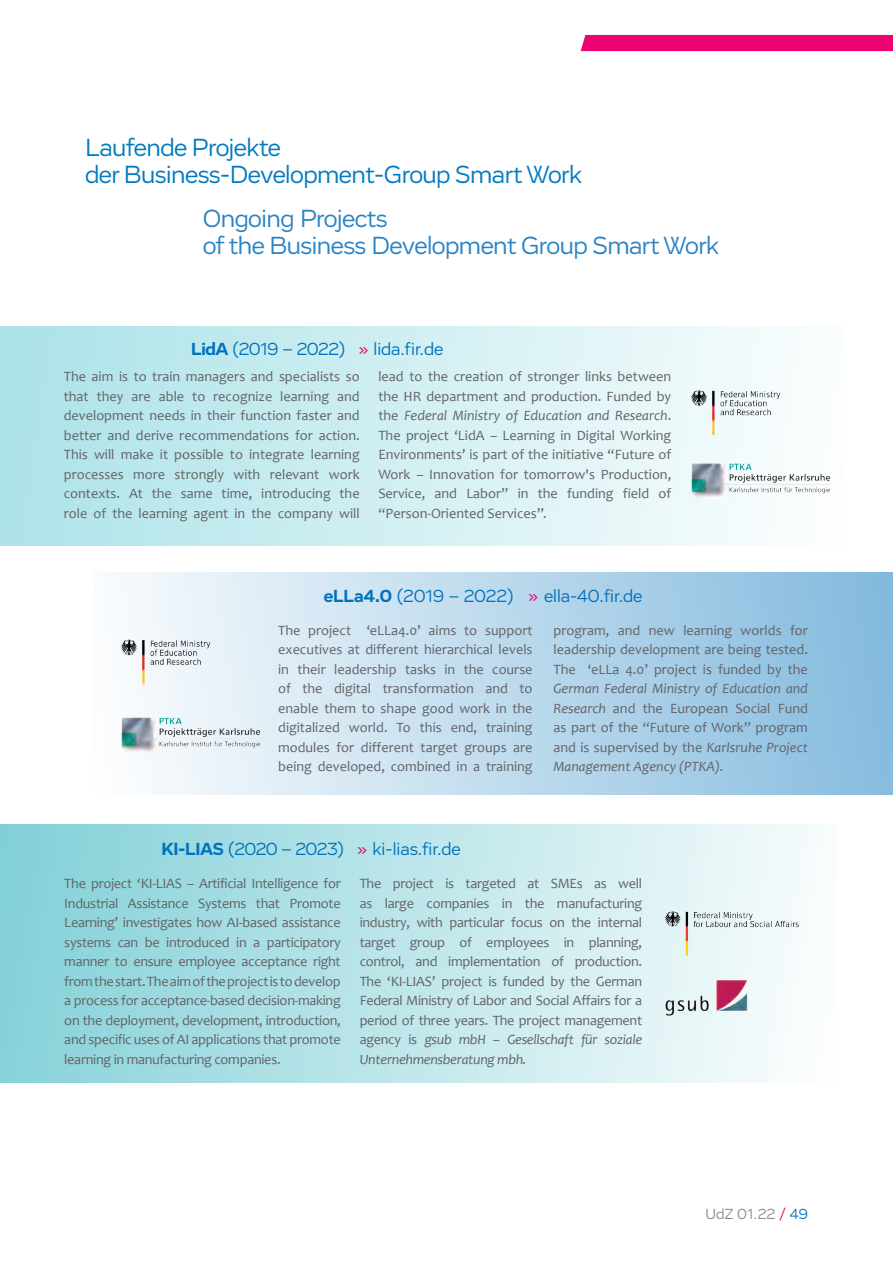
<style>
.page{position:relative;width:893px;height:1263px;background:#fff}
.page>*{position:absolute;margin:0;border:0;box-sizing:border-box;transform-origin:0 0}
.t1{font:25.5px/27px "Vito";letter-spacing:-.02em;color:#007ac0}
.t2{font:25.5px/27px "Vito";letter-spacing:-.02em;color:#2783c5}
.t3{font:18px "Vito";color:#0072bc}
.t4{font:15px "Vito";letter-spacing:-.005em;color:#8a8c8f}
.t5{font:14.25px/19.5px "Candara";color:#636366;text-align:justify}
.t6{font:italic 14.25px/19.5px "Candara";color:#636366;text-align:justify}
.s1{font-weight:700}
.s2{color:#ed0372}
.s3{font-style:italic}
.s4{font-style:normal}
.s5{color:#0072bc}
</style>
<div class="page">
<div style="left:581px;top:35px;width:312px;height:16px;background:#ed0372"></div>
<div style="left:94px;top:572px;width:799px;height:222px;background:linear-gradient(to right,#fbfdfe,#84bade)"></div>
<div style="left:0;top:825px;width:836px;height:258px;background:linear-gradient(to right,#84d1d8,#fbfdfd)"></div>
<div style="left:0;top:326px;width:845px;height:219px;background:linear-gradient(to right,#abe2e8,#fcfefe)"></div>
<img style="left:678px;top:386px;width:126px;height:64px">
<img style="left:684px;top:449px;width:152px;height:50px">
<img style="left:108px;top:634px;width:126px;height:65px">
<img style="left:114px;top:700px;width:152px;height:53px">
<img style="left:653px;top:897px;width:153px;height:71px">
<img style="left:665px;top:956px;width:82px;height:82px">
<h1 class="t1" style="left:85px;top:134px;width:499px">Laufende Projekte<br>der Business-Development-Group Smart Work</h1>
<h1 class="t2" style="left:203px;top:205px;width:518px">Ongoing Projects<br>of the Business Development Group Smart Work</h1>
<p class="t3" style="left:191px;top:338px;width:254px"><span class="s1">LidA</span> (2019 – 2022) <span class="s2">»</span> lida.fir.de</p>
<p class="t5" style="left:378px;top:367px;width:294px">lead to the creation of stronger links between the HR department and production. Funded by the <span class="s3">Federal Ministry of Education and Research</span>.<br>The project ‘LidA – Learning in Digital Working Environments’ is part of the initiative “Future of Work – Innovation for tomorrow's Production, Service, and Labor” in the funding field of “Person-Oriented Services”.</p>
<p class="t5" style="left:64px;top:367px;width:297px">The aim is to train managers and specialists so that they are able to recognize learning and development needs in their function faster and better and derive recommendations for action.<br>This will make it possible to integrate learning processes more strongly with relevant work contexts. At the same time, introducing the role of the learning agent in the company will</p>
<p class="t3" style="left:324px;top:585px;width:320px"><span class="s1">eLLa4.0</span> (2019 – 2022) <span class="s2">»</span> ella-40.fir.de</p>
<p class="t5" style="left:278px;top:620px;width:256px">The project ‘eLLa4.0’ aims to support executives at different hierarchical levels in their leadership tasks in the course of the digital transformation and to enable them to shape good work in the digitalized world. To this end, training modules for different target groups are being developed, combined in a training</p>
<p class="t5" style="left:553px;top:620px;width:256px">program, and new learning worlds for leadership development are being tested.<br>The ‘eLLa 4.0’ project is funded by the</p>
<p class="t6" style="left:553px;top:678px;width:256px">German Federal Ministry of Education and Research <span class="s4">and the European Social Fund as part of the “Future of Work” program and is supervised by the</span> Karlsruhe Project Management Agency (PTKA).</p>
<p class="t3" style="left:162px;top:838px;width:301px"><span class="s1">KI-LIAS</span> (2020 – 2023) <span class="s2">»</span> ki-lias.fir.de</p>
<p class="t5" style="left:64px;top:873px;width:278px">The project ‘KI-LIAS – Artificial Intelligence for Industrial Assistance Systems that Promote Learning’ investigates how AI-based assistance systems can be introduced in a participatory manner to ensure employee acceptance right from the start. The aim of the project is to develop a process for acceptance-based decision-making on the deployment, development, introduction, and specific uses of AI applications that promote learning in manufacturing companies.</p>
<p class="t5" style="left:360px;top:874px;width:284px">The project is targeted at SMEs as well as large companies in the manufacturing industry, with particular focus on the internal target group of employees in planning, control, and implementation of production.<br>The ‘KI-LIAS’ project is funded by the German Federal Ministry of Labor and Social Affairs for a period of three years. The project management agency is <span class="s3">gsub mbH – Gesellschaft für soziale Unternehmensberatung mbh.</span></p>
<p class="t4" style="left:705px;top:1205px;width:104px">UdZ 01.22 <span class="s2">/</span> <span class="s5">49</span></p>
</div>
